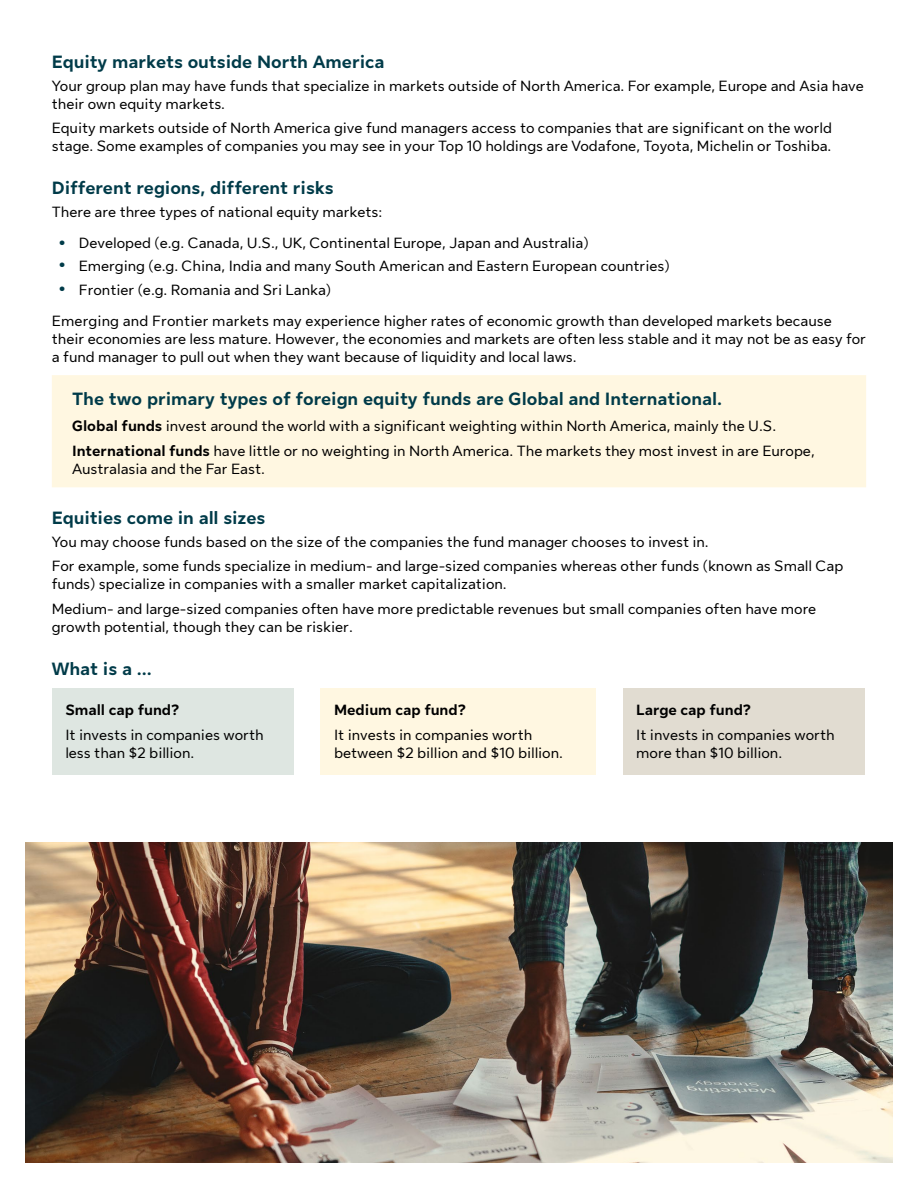
<style>
.page{position:relative;width:918px;height:1188px;background:#fff}
.page>*{position:absolute;margin:0;border:0;box-sizing:border-box;transform-origin:0 0}
.t1{font:700 18px "Sun Life New Text";color:#003b49}
.t2{font:15px/18px "Sun Life New Text";color:#000}
.t3{font:700 15px "Sun Life New Text";color:#000}
.s1{font-weight:700;font-size:22.5px;color:#003b49}
.s2{font-weight:700}
</style>
<div class="page">
<img style="left:26px;top:842px;width:866px;height:320px">
<div style="left:52px;top:375px;width:814px;height:112px;background:#fff7e1"></div>
<div style="left:52px;top:688px;width:242px;height:86px;background:#dee6e1"></div>
<div style="left:321px;top:688px;width:275px;height:86px;background:#fff7e1"></div>
<div style="left:623px;top:688px;width:242px;height:86px;background:#e1dcd1"></div>
<p class="t1" style="left:52px;top:49px;width:334px">Equity markets outside North America</p>
<p class="t2" style="left:52px;top:76px;width:814px">Your group plan may have funds that specialize in markets outside of North America. For example, Europe and Asia have their own equity markets.</p>
<p class="t2" style="left:52px;top:118px;width:782px">Equity markets outside of North America give fund managers access to companies that are significant on the world stage. Some examples of companies you may see in your Top 10 holdings are Vodafone, Toyota, Michelin or Toshiba.</p>
<p class="t1" style="left:52px;top:175px;width:283px">Different regions, different risks</p>
<p class="t2" style="left:52px;top:202px;width:332px">There are three types of national equity markets:</p>
<p class="t2" style="left:59px;top:233px;width:532px"><span class="s1">•</span> Developed (e.g. Canada, U.S., UK, Continental Europe, Japan and Australia)</p>
<p class="t2" style="left:59px;top:256px;width:613px"><span class="s1">•</span> Emerging (e.g. China, India and many South American and Eastern European countries)</p>
<p class="t2" style="left:52px;top:273px;width:781px;line-height:31.5px;text-indent:7px"><span class="s1">•</span> Frontier (e.g. Romania and Sri Lanka)<br>Emerging and Frontier markets may experience higher rates of economic growth than developed markets because</p>
<p class="t2" style="left:52px;top:329px;width:816px">their economies are less mature. However, the economies and markets are often less stable and it may not be as easy for a fund manager to pull out when they want because of liquidity and local laws.</p>
<p class="t1" style="left:72px;top:386px;width:652px">The two primary types of foreign equity funds are Global and International.</p>
<p class="t2" style="left:72px;top:413px;width:744px;line-height:24.8px"><span class="s2">Global funds</span> invest around the world with a significant weighting within North America, mainly the U.S.<br><span class="s2">International funds</span> have little or no weighting in North America. The markets they most invest in are Europe,</p>
<p class="t2" style="left:72px;top:459px;width:194px">Australasia and the Far East.</p>
<p class="t1" style="left:52px;top:505px;width:215px">Equities come in all sizes</p>
<p class="t2" style="left:52px;top:528px;width:793px;line-height:24.8px">You may choose funds based on the size of the companies the fund manager chooses to invest in.<br>For example, some funds specialize in medium- and large-sized companies whereas other funds (known as Small Cap</p>
<p class="t2" style="left:52px;top:571px;width:766px;line-height:24.8px">funds) specialize in companies with a smaller market capitalization.<br>Medium- and large-sized companies often have more predictable revenues but small companies often have more</p>
<p class="t2" style="left:52px;top:617px;width:303px">growth potential, though they can be riskier.</p>
<p class="t1" style="left:52px;top:656px;width:102px">What is a ...</p>
<p class="t3" style="left:65px;top:699px;width:115px">Small cap fund?</p>
<p class="t2" style="left:65px;top:725px;width:200px">It invests in companies worth less than $2 billion.</p>
<p class="t3" style="left:334px;top:699px;width:133px">Medium cap fund?</p>
<p class="t2" style="left:334px;top:725px;width:231px">It invests in companies worth between $2 billion and $10 billion.</p>
<p class="t3" style="left:636px;top:699px;width:116px">Large cap fund?</p>
<p class="t2" style="left:636px;top:725px;width:200px">It invests in companies worth more than $10 billion.</p>
</div>
